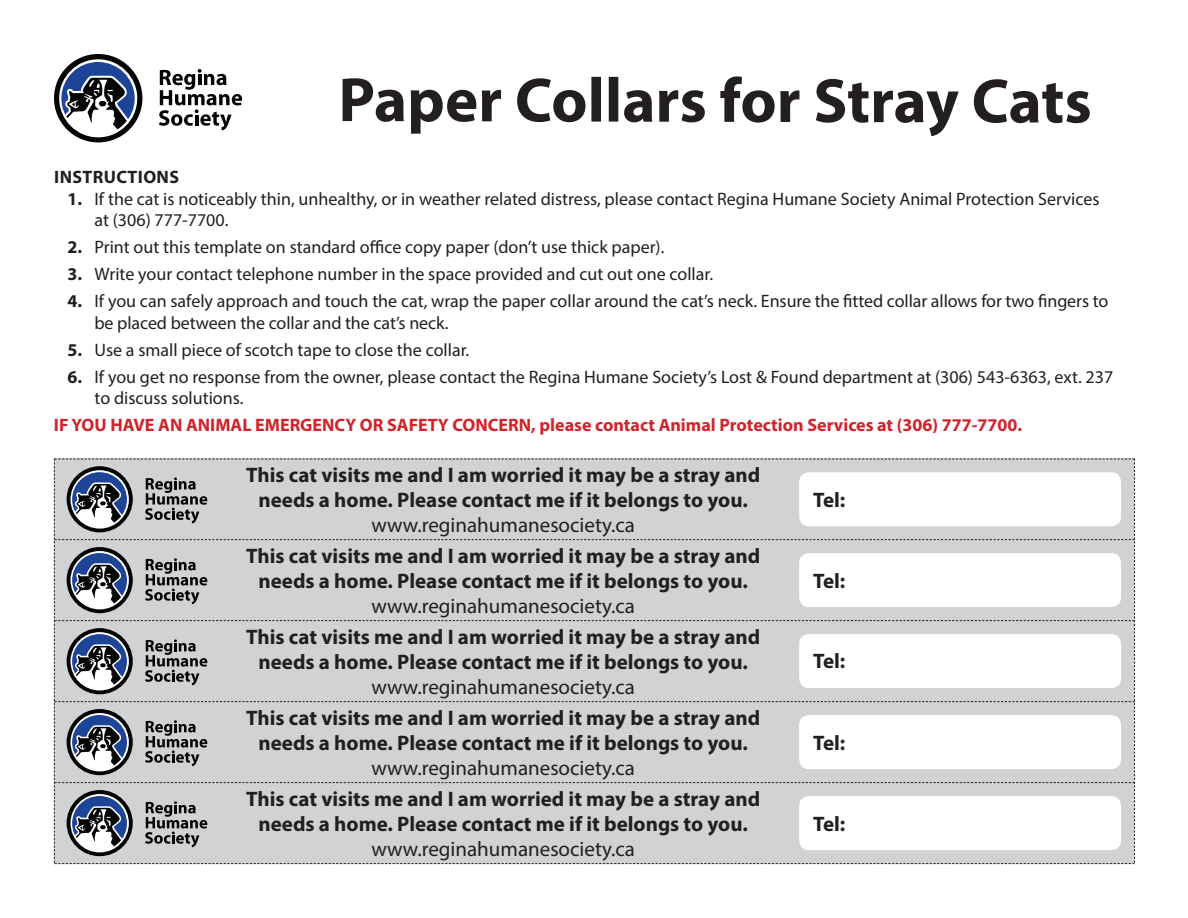
<style>
.page{position:relative;width:1188px;height:918px;background:#fff}
.page>*{position:absolute;margin:0;border:0;box-sizing:border-box;transform-origin:0 0}
.t1{font:700 63px "Myriad Pro";color:#231f20}
.t2{font:700 21px/25.2px "Myriad Pro";color:#231f20;text-align:center}
.t3{font:21px "Myriad Pro";color:#231f20}
.t4{font:18px/21.6px "Myriad Pro";color:#231f20}
.t5{font:700 18px "Myriad Pro";color:#d1232a}
.t6{font:700 18px "Myriad Pro";letter-spacing:.02em;color:#231f20}
.s1{font-weight:700}
</style>
<div class="page">
<div style="left:54px;top:54px;width:88px;height:88px;background:#040503;border-radius:50%"></div>
<svg style="left:59px;top:59px;width:78px;height:78px"></svg>
<div style="left:61px;top:62px;width:74px;height:73px;background:#1e4498;border-radius:50%"></div>
<svg style="left:159px;top:69px;width:83px;height:61px"></svg>
<svg style="left:64px;top:76px;width:64px;height:61px"></svg>
<svg style="left:54px;top:458px;width:1081px;height:406px"></svg>
<h1 class="t1" style="left:338px;top:59px;width:755px">Paper Collars for Stray Cats</h1>
<p class="t6" style="left:54px;top:165px;width:126px">INSTRUCTIONS</p>
<p class="t4" style="left:94px;top:187px;width:1006px;text-indent:-27px"><span class="s1">1.</span> If the cat is noticeably thin, unhealthy, or in weather related distress, please contact Regina Humane Society Animal Protection Services at (306) 777-7700.</p>
<p class="t4" style="left:67px;top:236px;width:599px"><span class="s1">2.</span> Print out this template on standard office copy paper (don’t use thick paper).</p>
<p class="t4" style="left:67px;top:263px;width:647px"><span class="s1">3.</span> Write your contact telephone number in the space provided and cut out one collar.</p>
<p class="t4" style="left:94px;top:290px;width:1015px;text-indent:-27px"><span class="s1">4.</span> If you can safely approach and touch the cat, wrap the paper collar around the cat’s neck. Ensure the fitted collar allows for two fingers to be placed between the collar and the cat’s neck.</p>
<p class="t4" style="left:67px;top:339px;width:403px"><span class="s1">5.</span> Use a small piece of scotch tape to close the collar.</p>
<p class="t4" style="left:94px;top:366px;width:1020px;text-indent:-27px"><span class="s1">6.</span> If you get no response from the owner, please contact the Regina Humane Society’s Lost &amp; Found department at (306) 543-6363, ext. 237 to discuss solutions.</p>
<p class="t5" style="left:54px;top:414px;width:970px">IF YOU HAVE AN ANIMAL EMERGENCY OR SAFETY CONCERN, please contact Animal Protection Services at (306) 777-7700.</p>
<p class="t2" style="left:246px;top:462px;width:516px">This cat visits me and I am worried it may be a stray and needs a home. Please contact me if it belongs to you.</p>
<p class="t3" style="left:371px;top:512px;width:265px">www.reginahumanesociety.ca</p>
<p class="t2" style="left:246px;top:542px;width:516px">This cat visits me and I am worried it may be a stray and needs a home. Please contact me if it belongs to you.</p>
<p class="t3" style="left:371px;top:593px;width:265px">www.reginahumanesociety.ca</p>
<p class="t2" style="left:246px;top:624px;width:516px">This cat visits me and I am worried it may be a stray and needs a home. Please contact me if it belongs to you.</p>
<p class="t3" style="left:371px;top:674px;width:265px">www.reginahumanesociety.ca</p>
<p class="t2" style="left:246px;top:704px;width:516px">This cat visits me and I am worried it may be a stray and needs a home. Please contact me if it belongs to you.</p>
<p class="t3" style="left:371px;top:755px;width:265px">www.reginahumanesociety.ca</p>
<p class="t2" style="left:246px;top:785px;width:516px">This cat visits me and I am worried it may be a stray and needs a home. Please contact me if it belongs to you.</p>
<p class="t3" style="left:371px;top:836px;width:265px">www.reginahumanesociety.ca</p>
<p class="t2" style="left:813px;top:487px;width:34px">Tel:</p>
<p class="t2" style="left:813px;top:568px;width:34px">Tel:</p>
<p class="t2" style="left:813px;top:648px;width:34px">Tel:</p>
<p class="t2" style="left:813px;top:730px;width:34px">Tel:</p>
<p class="t2" style="left:813px;top:811px;width:34px">Tel:</p>
</div>
